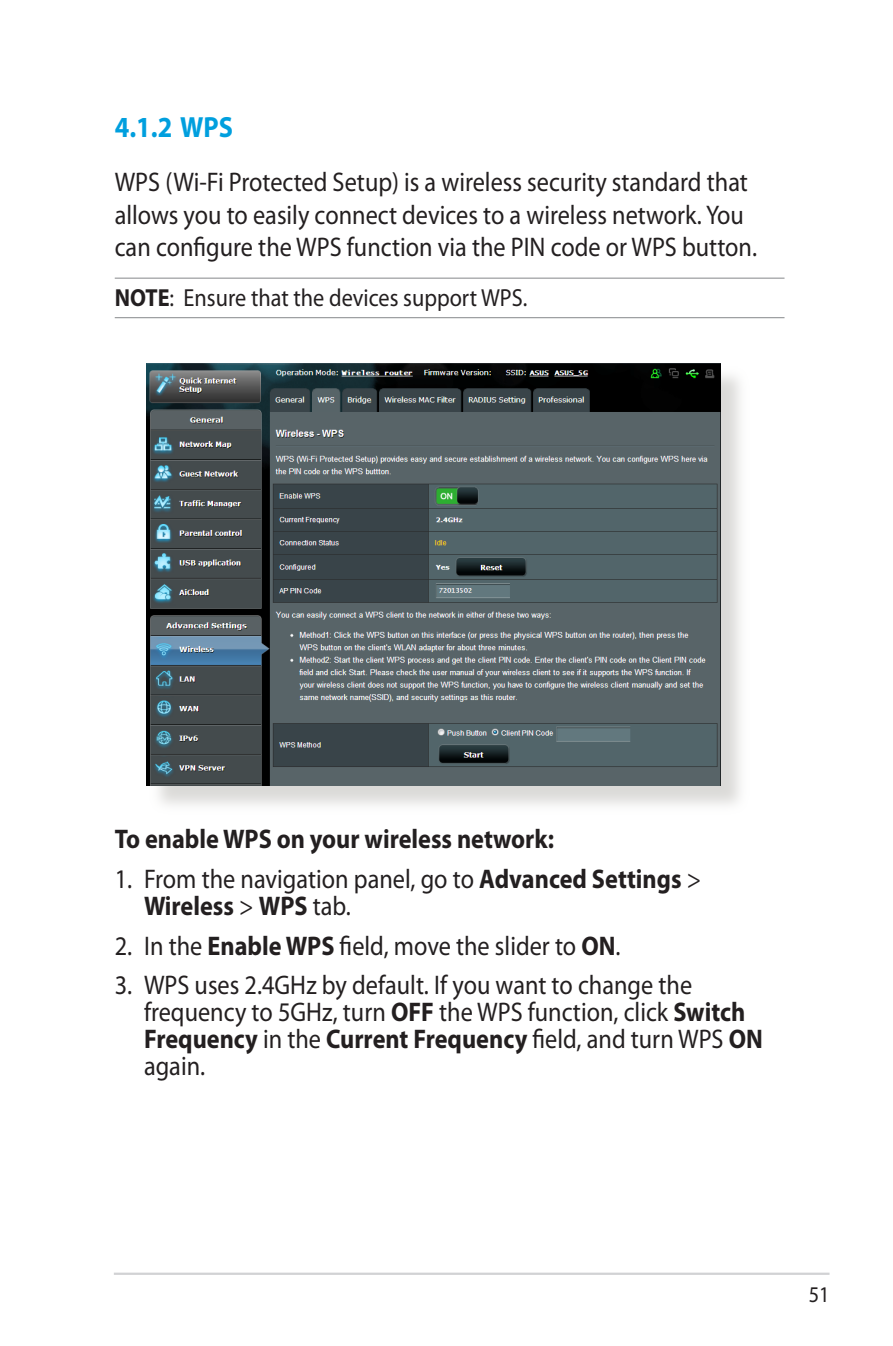
<style>
.page{position:relative;width:893px;height:1346px;background:#fff}
.page>*{position:absolute;margin:0;border:0;box-sizing:border-box;transform-origin:0 0}
.WL_Header_2{font:700 29.25px "Myriad Pro";color:#009fde;scale:.9 1}
.WL_Body_Text_-_List{font:27px/27px "Myriad Pro";color:#231f20;scale:.9 1}
.WL_Body_Text{font:27px/32.4px "Myriad Pro";color:#231f20;scale:.9 1}
.WL_Body_Text_-_List-2{font:700 27px "Myriad Pro";color:#231f20;scale:.9 1}
.WL_Message{font:24.75px "Myriad Pro";color:#231f20;scale:.9 1}
.t1{font:22.5px "Myriad";color:#231f20;scale:.9 1}
.s1{font-weight:700}
</style>
<div class="page">
<hr style="left:114px;top:1272px;width:715px;height:3px;background:#d1d2d4">
<hr style="left:115px;top:278px;width:669px;height:1px;background:#939598">
<hr style="left:115px;top:317px;width:669px;height:1px;background:#939598">
<div style="left:149px;top:366px;width:602px;height:450px;background:#cfcecb;opacity:.75"></div>
<img style="left:147px;top:364px;width:574px;height:421px">
<p class="WL_Header_2" style="left:115px;top:108px;width:133px">4.1.2 WPS</p>
<p class="WL_Body_Text" style="left:115px;top:166px;width:715px">WPS (Wi-Fi Protected Setup) is a wireless security standard that allows you to easily connect devices to a wireless network. You can configure the WPS function via the PIN code or WPS button.</p>
<p class="WL_Message" style="left:115px;top:282px;width:460px"><span class="s1">NOTE</span>: Ensure that the devices support WPS.</p>
<p class="WL_Body_Text_-_List-2" style="left:115px;top:821px;width:490px">To enable WPS on your wireless network:</p>
<p class="WL_Body_Text_-_List" style="left:144px;top:865px;width:621px;text-indent:-29px">1. From the navigation panel, go to <span class="s1">Advanced Settings</span> &gt;<br><span class="s1">Wireless</span> &gt; <span class="s1">WPS</span> tab.</p>
<p class="WL_Body_Text_-_List" style="left:115px;top:931px;width:564px">2. In the <span class="s1">Enable WPS</span> field, move the slider to <span class="s1">ON</span>.</p>
<p class="WL_Body_Text_-_List" style="left:144px;top:971px;width:689px;text-indent:-29px">3. WPS uses 2.4GHz by default. If you want to change the frequency to 5GHz, turn <span class="s1">OFF</span> the WPS function, click <span class="s1">Switch Frequency</span> in the <span class="s1">Current Frequency</span> field, and turn WPS <span class="s1">ON </span>again.</p>
<p class="t1" style="left:809px;top:1283px;width:25px">51</p>
</div>
